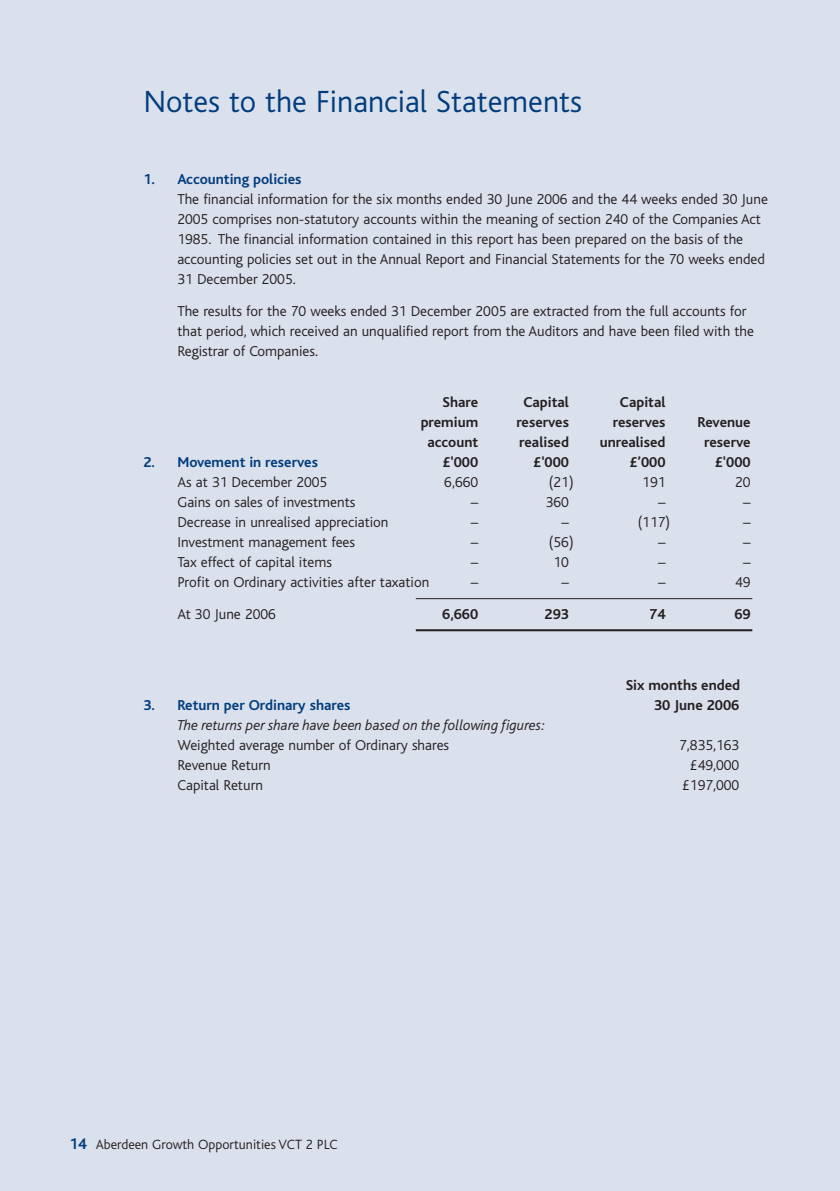
<style>
.page{position:relative;width:840px;height:1191px;background:#fff}
.page>*{position:absolute;margin:0;border:0;box-sizing:border-box;transform-origin:0 0}
.t1{font:300 32px "Bliss";color:#013d7d}
.t2{font:300 15px/20px "Bliss";color:#231f20}
.t3{font:700 15px "Bliss";color:#231f20}
.t4{font:700 15px "Bliss";color:#013d7d}
.t5{font:italic 300 15px "Bliss";color:#231f20}
.t6{font:300 14px "Bliss";color:#231f20}
.s1{font-weight:700;font-size:16px;color:#013d7d}
</style>
<div class="page">
<div style="left:0;top:0;width:839px;height:1191px;background:#dbe0ed"></div>
<hr style="left:415px;top:598px;width:336px;height:1px;background:#231f20">
<hr style="left:415px;top:629px;width:336px;height:2px;background:#231f20">
<h1 class="t1" style="left:143px;top:89px;width:440px">Notes to the Financial Statements</h1>
<p class="t4" style="left:143px;top:174px;width:160px">1. Accounting policies</p>
<p class="t2" style="left:177px;top:191px;width:591px">The financial information for the six months ended 30 June 2006 and the 44 weeks ended 30 June 2005 comprises non-statutory accounts within the meaning of section 240 of the Companies Act 1985. The financial information contained in this report has been prepared on the basis of the accounting policies set out in the Annual Report and Financial Statements for the 70 weeks ended 31 December 2005.</p>
<p class="t2" style="left:177px;top:302px;width:577px">The results for the 70 weeks ended 31 December 2005 are extracted from the full accounts for that period, which received an unqualified report from the Auditors and have been filed with the<br>Registrar of Companies.</p>
<p class="t3" style="left:442px;top:397px;width:37px">Share</p>
<p class="t3" style="left:523px;top:397px;width:47px">Capital</p>
<p class="t3" style="left:619px;top:397px;width:47px">Capital</p>
<p class="t3" style="left:420px;top:417px;width:59px">premium</p>
<p class="t3" style="left:516px;top:417px;width:54px">reserves</p>
<p class="t3" style="left:612px;top:417px;width:54px">reserves</p>
<p class="t3" style="left:697px;top:417px;width:55px">Revenue</p>
<p class="t3" style="left:427px;top:437px;width:52px">account</p>
<p class="t3" style="left:519px;top:437px;width:51px">realised</p>
<p class="t3" style="left:599px;top:437px;width:67px">unrealised</p>
<p class="t3" style="left:703px;top:437px;width:48px">reserve</p>
<p class="t4" style="left:143px;top:457px;width:176px">2. Movement in reserves</p>
<p class="t3" style="left:442px;top:457px;width:37px">£'000</p>
<p class="t3" style="left:533px;top:457px;width:37px">£'000</p>
<p class="t3" style="left:629px;top:457px;width:38px">£’000</p>
<p class="t3" style="left:714px;top:457px;width:37px">£'000</p>
<p class="t2" style="left:177px;top:474px;width:151px">As at 31 December 2005</p>
<p class="t2" style="left:444px;top:474px;width:35px">6,660</p>
<p class="t2" style="left:548px;top:474px;width:26px">(21)</p>
<p class="t2" style="left:642px;top:474px;width:25px">191</p>
<p class="t2" style="left:734px;top:474px;width:17px">20</p>
<p class="t2" style="left:177px;top:494px;width:179px">Gains on sales of investments</p>
<p class="t2" style="left:470px;top:494px;width:9px">–</p>
<p class="t2" style="left:545px;top:494px;width:25px">360</p>
<p class="t2" style="left:657px;top:494px;width:9px">–</p>
<p class="t2" style="left:742px;top:494px;width:9px">–</p>
<p class="t2" style="left:177px;top:514px;width:212px">Decrease in unrealised appreciation</p>
<p class="t2" style="left:470px;top:514px;width:9px">–</p>
<p class="t2" style="left:561px;top:514px;width:9px">–</p>
<p class="t2" style="left:637px;top:514px;width:34px">(117)</p>
<p class="t2" style="left:742px;top:514px;width:9px">–</p>
<p class="t2" style="left:177px;top:534px;width:179px">Investment management fees</p>
<p class="t2" style="left:470px;top:534px;width:9px">–</p>
<p class="t2" style="left:548px;top:534px;width:26px">(56)</p>
<p class="t2" style="left:657px;top:534px;width:9px">–</p>
<p class="t2" style="left:742px;top:534px;width:9px">–</p>
<p class="t2" style="left:177px;top:554px;width:156px">Tax effect of capital items</p>
<p class="t2" style="left:470px;top:554px;width:9px">–</p>
<p class="t2" style="left:553px;top:554px;width:17px">10</p>
<p class="t2" style="left:657px;top:554px;width:9px">–</p>
<p class="t2" style="left:742px;top:554px;width:9px">–</p>
<p class="t2" style="left:177px;top:574px;width:253px">Profit on Ordinary activities after taxation</p>
<p class="t2" style="left:470px;top:574px;width:9px">–</p>
<p class="t2" style="left:561px;top:574px;width:9px">–</p>
<p class="t2" style="left:657px;top:574px;width:9px">–</p>
<p class="t2" style="left:734px;top:574px;width:17px">49</p>
<p class="t2" style="left:177px;top:605px;width:100px">At 30 June 2006</p>
<p class="t3" style="left:442px;top:608px;width:37px">6,660</p>
<p class="t3" style="left:544px;top:608px;width:26px">293</p>
<p class="t3" style="left:649px;top:608px;width:18px">74</p>
<p class="t3" style="left:734px;top:608px;width:18px">69</p>
<p class="t3" style="left:625px;top:679px;width:116px">Six months ended</p>
<p class="t4" style="left:143px;top:699px;width:208px">3. Return per Ordinary shares</p>
<p class="t3" style="left:653px;top:699px;width:87px">30 June 2006</p>
<p class="t5" style="left:177px;top:719px;width:369px">The returns per share have been based on the following figures:</p>
<p class="t2" style="left:177px;top:736px;width:273px">Weighted average number of Ordinary shares</p>
<p class="t2" style="left:678px;top:736px;width:62px">7,835,163</p>
<p class="t2" style="left:177px;top:756px;width:95px">Revenue Return</p>
<p class="t2" style="left:689px;top:756px;width:51px">£49,000</p>
<p class="t2" style="left:177px;top:776px;width:87px">Capital Return</p>
<p class="t2" style="left:681px;top:776px;width:59px">£197,000</p>
<p class="t6" style="left:70px;top:1139px;width:269px"><span class="s1">14</span> Aberdeen Growth Opportunities VCT 2 PLC</p>
</div>
